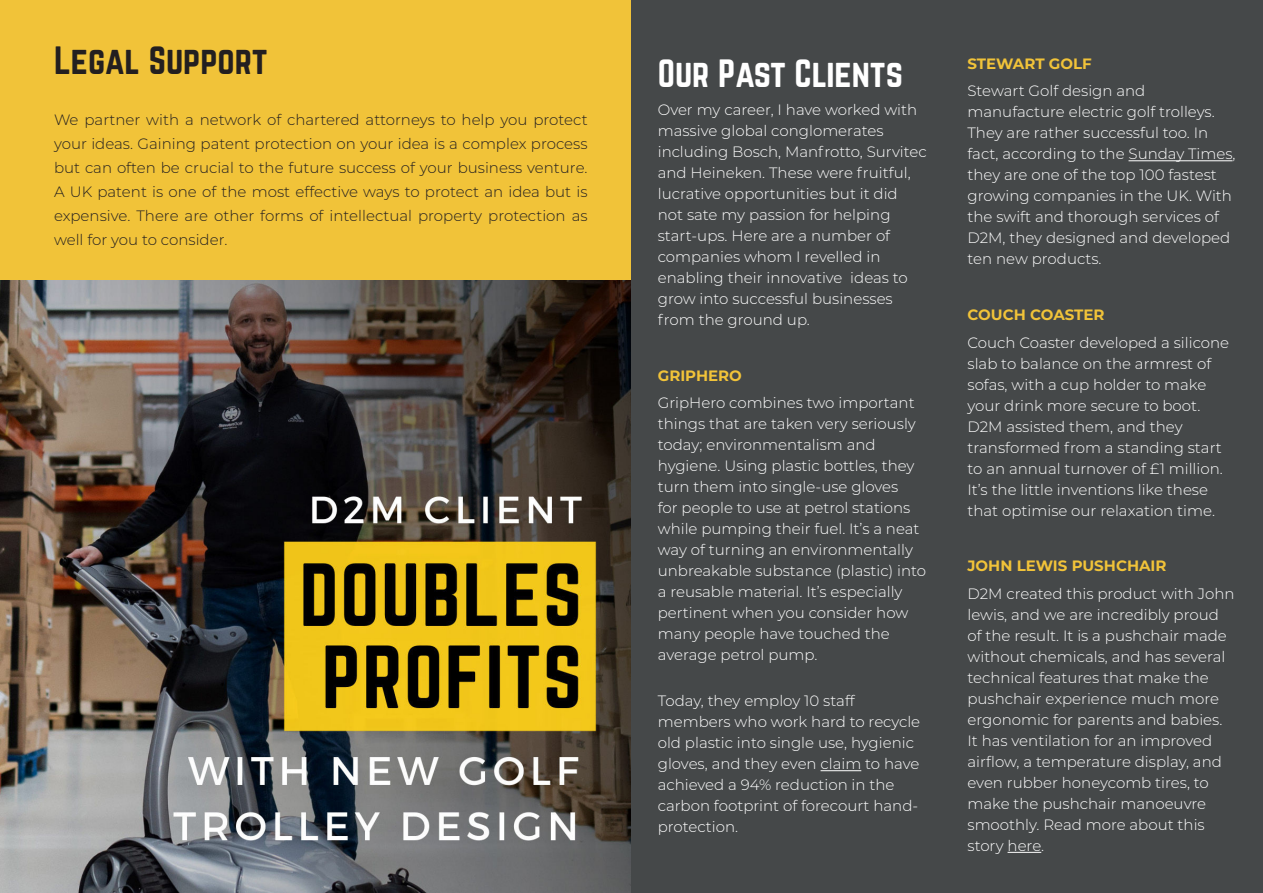
<style>
.page{position:relative;width:1263px;height:893px;background:#fff}
.page>*{position:absolute;margin:0;border:0;box-sizing:border-box;transform-origin:0 0}
.t1{font:34.5px "Norwester";color:#fff}
.t2{font:34.5px "Norwester";color:#231f20}
.t3{font:300 15px/21px "Montserrat";color:#fff}
.t4{font:300 15px/24px "Montserrat";color:#231f20;text-align:justify}
.t5{font:700 15px "Montserrat";color:#f1c339}
</style>
<div class="page">
<div style="left:0;top:0;width:631px;height:280px;background:#f1c339"></div>
<img style="left:0;top:280px;width:631px;height:613px">
<div style="left:631px;top:0;width:632px;height:893px;background:#454849"></div>
<hr style="left:820px;top:770px;width:41px;height:1px;background:#fff">
<hr style="left:1128px;top:160px;width:104px;height:1px;background:#fff">
<hr style="left:1007px;top:852px;width:34px;height:1px;background:#fff">
<h1 class="t2" style="left:54px;top:47px;width:215px">Legal Support</h1>
<p class="t4" style="left:54px;top:109px;width:535px">We partner with a network of chartered attorneys to help you protect your ideas. Gaining patent protection on your idea is a complex process but can often be crucial to the future success of your business venture.<br>A UK patent is one of the most effective ways to protect an idea but is expensive. There are other forms of intellectual property protection as well for you to consider.</p>
<h1 class="t1" style="left:658px;top:60px;width:247px">Our Past Clients</h1>
<p class="t3" style="left:658px;top:100px;width:271px">Over my career, I have worked with massive global conglomerates including Bosch, Manfrotto, Survitec and Heineken. These were fruitful, lucrative opportunities but it did not sate my passion for helping start-ups. Here are a number of companies whom I revelled in enabling their innovative ideas to grow into successful businesses from the ground up.</p>
<p class="t5" style="left:658px;top:369px;width:86px">GRIPHERO</p>
<p class="t3" style="left:658px;top:393px;width:270px">GripHero combines two important things that are taken very seriously today; environmentalism and hygiene. Using plastic bottles, they turn them into single-use gloves<br>for people to use at petrol stations while pumping their fuel. It’s a neat way of turning an environmentally unbreakable substance (plastic) into a reusable material. It’s especially pertinent when you consider how many people have touched the average petrol pump.</p>
<p class="t3" style="left:658px;top:691px;width:264px">Today, they employ 10 staff members who work hard to recycle old plastic into single use, hygienic gloves, and they even claim to have achieved a 94% reduction in the carbon footprint of forecourt hand&shy;protection.</p>
<p class="t5" style="left:967px;top:57px;width:126px">STEWART GOLF</p>
<p class="t3" style="left:967px;top:81px;width:270px">Stewart Golf design and manufacture electric golf trolleys.<br>They are rather successful too. In fact, according to the Sunday Times, they are one of the top 100 fastest growing companies in the UK. With the swift and thorough services of<br>D2M, they designed and developed ten new products.</p>
<p class="t5" style="left:967px;top:308px;width:139px">COUCH COASTER</p>
<p class="t3" style="left:967px;top:332px;width:263px">Couch Coaster developed a silicone slab to balance on the armrest of sofas, with a cup holder to make your drink more secure to boot.<br>D2M assisted them, and they transformed from a standing start to an annual turnover of £1 million.<br>It’s the little inventions like these that optimise our relaxation time.</p>
<p class="t5" style="left:967px;top:559px;width:201px">JOHN LEWIS PUSHCHAIR</p>
<p class="t3" style="left:967px;top:583px;width:269px">D2M created this product with John lewis, and we are incredibly proud of the result. It is a pushchair made without chemicals, and has several technical features that make the pushchair experience much more ergonomic for parents and babies.<br>It has ventilation for an improved airflow, a temperature display, and even rubber honeycomb tires, to make the pushchair manoeuvre smoothly. Read more about this story here.</p>
</div>
